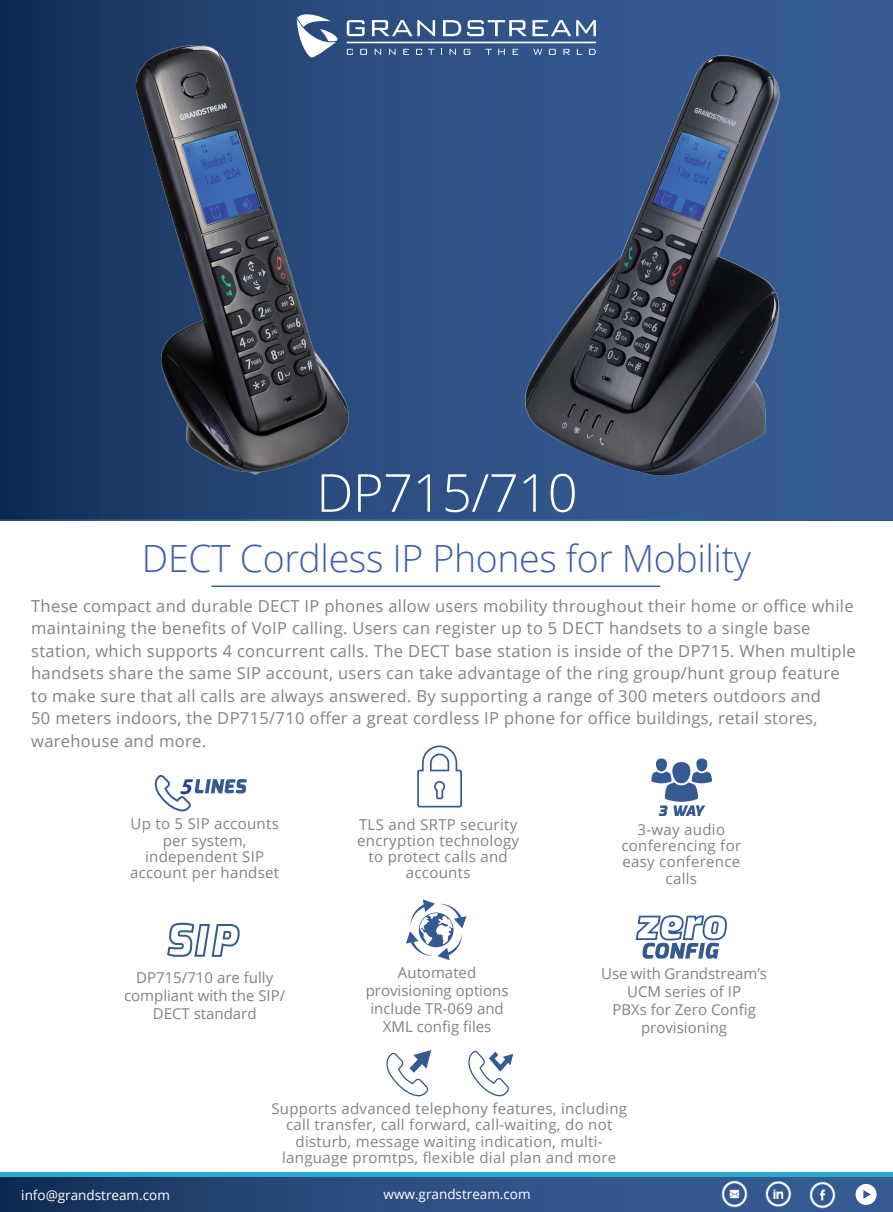
<style>
.page{position:relative;width:893px;height:1212px;background:#fff}
.page>*{position:absolute;margin:0;border:0;box-sizing:border-box;transform-origin:0 0}
.t1{font:300 52.5px "Open Sans";letter-spacing:-.01em;color:#fff}
.t2{font:300 37.5px "Open Sans";letter-spacing:-.01em;color:#3e60ac}
.t3{font:italic 700 22.5px "Myriad Pro";color:#253f8e}
.t4{font:16.5px/22.5px "Open Sans";letter-spacing:.02em;color:#808285}
.t5{font:15px/16.2px "Open Sans";letter-spacing:.02em;color:#808285;text-align:center}
.t6{font:15px/18px "Open Sans";color:#808285;text-align:center}
.t7{font:13.5px "Open Sans";color:#fff}
</style>
<div class="page">
<svg style="left:0;top:0;width:893px;height:521px;background:#254677"></svg>
<div style="left:0;top:1176px;width:893px;height:36px;background:linear-gradient(to right,#18345f,#3d639f)"></div>
<hr style="left:0;top:1173px;width:893px;height:4px;background:#2ca9cf">
<img style="left:766px;top:1181px;width:26px;height:27px">
<img style="left:810px;top:1182px;width:26px;height:26px">
<img style="left:721px;top:1181px;width:26px;height:26px">
<div style="left:855px;top:1184px;width:22px;height:21px;background:#fff;border-radius:50%"></div>
<svg style="left:863px;top:1190px;width:8px;height:9px"></svg>
<svg style="left:297px;top:14px;width:41px;height:24px"></svg>
<svg style="left:347px;top:20px;width:18px;height:16px"></svg>
<svg style="left:372px;top:20px;width:63px;height:16px"></svg>
<svg style="left:443px;top:20px;width:18px;height:16px"></svg>
<svg style="left:467px;top:20px;width:129px;height:16px"></svg>
<svg style="left:389px;top:49px;width:6px;height:6px"></svg>
<svg style="left:403px;top:49px;width:6px;height:6px"></svg>
<svg style="left:416px;top:49px;width:6px;height:6px"></svg>
<svg style="left:428px;top:49px;width:6px;height:6px"></svg>
<svg style="left:449px;top:49px;width:7px;height:6px"></svg>
<svg style="left:464px;top:49px;width:6px;height:6px"></svg>
<hr style="left:347px;top:42px;width:249px;height:1px;background:#fff">
<hr style="left:212px;top:585px;width:448px;height:2px;background:#3e60ac">
<svg style="left:417px;top:745px;width:45px;height:62px"></svg>
<svg style="left:406px;top:899px;width:60px;height:61px"></svg>
<svg style="left:154px;top:774px;width:93px;height:37px"></svg>
<svg style="left:656px;top:758px;width:11px;height:13px"></svg>
<svg style="left:696px;top:758px;width:12px;height:13px"></svg>
<svg style="left:651px;top:762px;width:61px;height:54px"></svg>
<svg style="left:636px;top:915px;width:91px;height:44px"></svg>
<svg style="left:167px;top:923px;width:73px;height:34px"></svg>
<svg style="left:386px;top:1050px;width:45px;height:46px"></svg>
<svg style="left:468px;top:1050px;width:45px;height:46px"></svg>
<img style="left:472px;top:31px;width:364px;height:466px">
<img style="left:112px;top:38px;width:268px;height:463px">
<h1 class="t1" style="left:316px;top:457px;width:263px">DP715/710</h1>
<h2 class="t2" style="left:142px;top:533px;width:611px">DECT Cordless IP Phones for Mobility</h2>
<p class="t4" style="left:31px;top:594px;width:826px">These compact and durable DECT IP phones allow users mobility throughout their home or office while maintaining the benefits of VoIP calling. Users can register up to 5 DECT handsets to a single base station, which supports 4 concurrent calls. The DECT base station is inside of the DP715. When multiple handsets share the same SIP account, users can take advantage of the ring group/hunt group feature to make sure that all calls are always answered. By supporting a range of 300 meters outdoors and<br>50 meters indoors, the DP715/710 offer a great cordless IP phone for office buildings, retail stores, warehouse and more.</p>
<h3 class="t3" style="left:180px;top:772px;width:16px">5</h3>
<p class="t5" style="left:130px;top:815px;width:151px">Up to 5 SIP accounts per system, independent SIP account per handset</p>
<p class="t5" style="left:357px;top:816px;width:163px">TLS and SRTP security encryption technology to protect calls and accounts</p>
<p class="t6" style="left:124px;top:968px;width:163px">DP715/710 are fully compliant with the SIP/<br>DECT standard</p>
<p class="t6" style="left:366px;top:963px;width:144px">Automated provisioning options include TR-069 and<br>XML config files</p>
<p class="t5" style="left:621px;top:821px;width:121px">3-way audio conferencing for easy conference calls</p>
<p class="t6" style="left:601px;top:964px;width:167px">Use with Grandstream’s<br>UCM series of IP<br>PBXs for Zero Config provisioning</p>
<p class="t5" style="left:271px;top:1100px;width:357px">Supports advanced telephony features, including call transfer, call forward, call-waiting, do not disturb, message waiting indication, multi&shy;language promtps, flexible dial plan and more</p>
<p class="t7" style="left:21px;top:1186px;width:150px">info@grandstream.com</p>
<p class="t7" style="left:384px;top:1185px;width:149px">www.grandstream.com</p>
</div>
